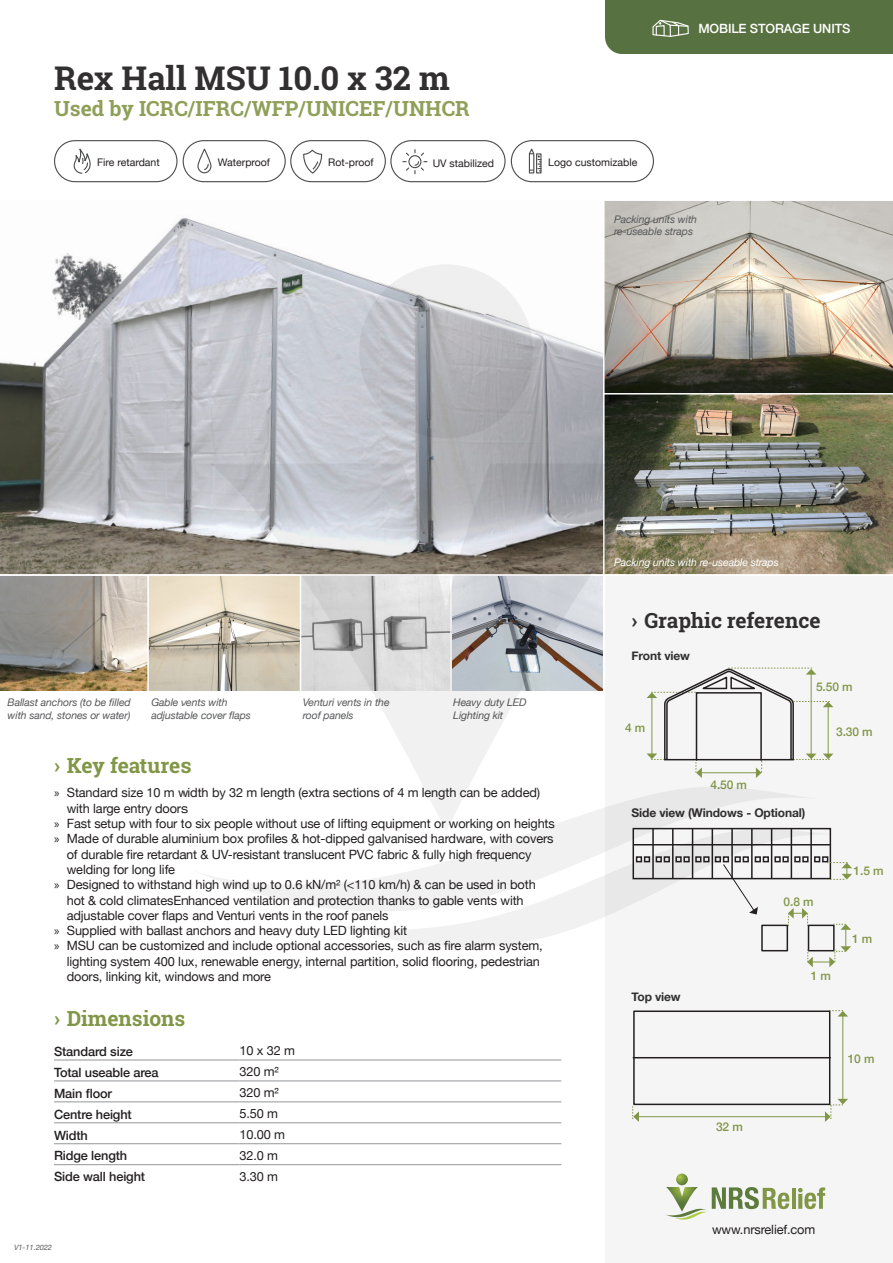
<style>
.page{position:relative;width:893px;height:1263px;background:#fff}
.page>*{position:absolute;margin:0;border:0;box-sizing:border-box;transform-origin:0 0}
.Main_title{font:700 33px "Roboto Slab";color:#312f30}
.Standard__Green_font{font:700 21px "Roboto Slab";color:#8ea058}
.t1{font:700 21px "Roboto Slab";color:#819646}
.t2{font:700 21px "Roboto Slab";color:#312f30}
.Table_text__Right_si{font:12.75px/15.3px "Helvetica Neue";letter-spacing:-.01em;color:#231f20}
.Table_text__Left_sid{font:500 12.75px "Helvetica Neue";letter-spacing:-.01em;color:#231f20}
.t3{font:500 12.75px "Helvetica Neue";letter-spacing:-.01em;color:#fff}
.Table_numbers__Cente{font:700 12px "Helvetica Neue";letter-spacing:-.01em;color:#312f30}
.Table_numbers__Cente-2{font:500 12px "Helvetica Neue";letter-spacing:-.01em;color:#819646}
.Smalltexts__Footer{font:italic 10.5px/12.6px "Helvetica Neue";letter-spacing:-.01em;color:#57585a}
.Icon_texts{font:10.5px "Helvetica Neue";color:#231f20}
.Smalltexts__Footer-2{font:italic 10.5px "Helvetica Neue";letter-spacing:-.01em;color:#fff}
.Smalltexts{font:italic 7.5px "Helvetica Neue";letter-spacing:-.01em;color:#57585a}
.s1{font-family:"Myriad Pro"}
</style>
<div class="page">
<div style="left:605px;top:0;width:288px;height:54px;background:#587140"></div>
<img style="left:0;top:576px;width:210px;height:114px">
<hr style="left:147px;top:575px;width:2px;height:118px;background:#fff">
<div style="left:605px;top:577px;width:288px;height:686px;background:#f5f5f6"></div>
<hr style="left:54px;top:1081px;width:186px;height:1px;background:#939598">
<hr style="left:240px;top:1081px;width:321px;height:1px;background:#939598">
<hr style="left:54px;top:1101px;width:186px;height:1px;background:#939598">
<hr style="left:240px;top:1101px;width:321px;height:1px;background:#939598">
<hr style="left:54px;top:1122px;width:186px;height:1px;background:#939598">
<hr style="left:240px;top:1122px;width:321px;height:1px;background:#939598">
<hr style="left:54px;top:1143px;width:186px;height:1px;background:#939598">
<hr style="left:240px;top:1143px;width:321px;height:1px;background:#939598">
<hr style="left:54px;top:1164px;width:186px;height:1px;background:#939598">
<hr style="left:240px;top:1164px;width:321px;height:1px;background:#939598">
<hr style="left:54px;top:1060px;width:186px;height:1px;background:#939598">
<hr style="left:240px;top:1060px;width:321px;height:1px;background:#939598">
<div style="left:183px;top:140px;width:103px;height:42px;border:1px solid #4b4c4d;border-radius:21px"></div>
<div style="left:197px;top:149px;width:14px;height:24px;border:1px solid #4b4c4d;border-radius:7px"></div>
<svg style="left:204px;top:163px;width:5px;height:8px"></svg>
<div style="left:290px;top:140px;width:96px;height:42px;border:1px solid #4b4c4d;border-radius:21px"></div>
<svg style="left:303px;top:149px;width:20px;height:25px"></svg>
<div style="left:390px;top:140px;width:116px;height:42px;border:1px solid #4b4c4d;border-radius:21px"></div>
<svg style="left:403px;top:150px;width:24px;height:24px"></svg>
<div style="left:511px;top:140px;width:143px;height:42px;border:1px solid #4b4c4d;border-radius:21px"></div>
<svg style="left:528px;top:148px;width:13px;height:26px"></svg>
<svg style="left:841px;top:862px;width:11px;height:18px"></svg>
<div style="left:761px;top:924px;width:27px;height:27px;border:2px solid #231f20"></div>
<svg style="left:788px;top:923px;width:63px;height:44px"></svg>
<hr style="left:843px;top:1016px;width:1px;height:84px;background:#819646">
<svg style="left:830px;top:1010px;width:18px;height:6px"></svg>
<div style="left:633px;top:1010px;width:197px;height:95px;border:2px solid #231f20"></div>
<hr style="left:633px;top:1057px;width:197px;height:1px;background:#231f20">
<hr style="left:638px;top:1116px;width:188px;height:1px;background:#819646">
<svg style="left:825px;top:1099px;width:23px;height:23px"></svg>
<svg style="left:632px;top:1106px;width:7px;height:16px"></svg>
<svg style="left:682px;top:667px;width:151px;height:111px"></svg>
<img style="left:0;top:201px;width:893px;height:373px">
<hr style="left:603px;top:393px;width:290px;height:1px;background:#fff">
<hr style="left:603px;top:201px;width:2px;height:376px;background:#fff">
<svg style="left:665px;top:1173px;width:161px;height:47px"></svg>
<svg style="left:210px;top:464px;width:472px;height:321px"></svg>
<svg style="left:359px;top:264px;width:174px;height:174px"></svg>
<svg style="left:203px;top:785px;width:603px;height:122px"></svg>
<svg style="left:323px;top:827px;width:518px;height:122px;fill:#f5f5f6"></svg>
<div style="left:54px;top:140px;width:124px;height:42px;border:1px solid #4b4c4d;border-radius:21px"></div>
<svg style="left:72px;top:140px;width:21px;height:42px"></svg>
<p class="Main_title" style="left:54px;top:55px;width:397px">Rex Hall MSU 10.0 x 32 m</p>
<p class="Standard__Green_font" style="left:54px;top:94px;width:417px">Used by ICRC/IFRC/WFP/UNICEF/UNHCR</p>
<p class="Icon_texts" style="left:97px;top:155px;width:64px">Fire retardant</p>
<p class="Icon_texts" style="left:218px;top:154px;width:54px">Waterproof</p>
<p class="Icon_texts" style="left:328px;top:155px;width:47px">Rot-proof</p>
<p class="Icon_texts" style="left:433px;top:155px;width:63px">UV stabilized</p>
<p class="Icon_texts" style="left:548px;top:155px;width:91px">Logo customizable</p>
<p class="t3" style="left:698px;top:19px;width:154px">MOBILE STORAGE UNITS</p>
<p class="Smalltexts__Footer" style="left:614px;top:213px;width:85px">Packing units with re-useable straps</p>
<p class="Smalltexts__Footer-2" style="left:614px;top:554px;width:166px">Packing units with re-useable straps</p>
<p class="Smalltexts__Footer" style="left:8px;top:697px;width:125px">Ballast anchors (to be filled with sand, stones or water)</p>
<p class="t1" style="left:54px;top:750px;width:139px">› Key features</p>
<p class="Table_text__Right_si" style="left:67px;top:786px;width:475px;text-indent:-13px"><span class="s1">»</span> Standard size 10 m width by 32 m length (extra sections of 4 m length can be added) with large entry doors</p>
<p class="Table_text__Right_si" style="left:54px;top:817px;width:502px"><span class="s1">»</span> Fast setup with four to six people without use of lifting equipment or working on heights</p>
<p class="Table_text__Right_si" style="left:67px;top:832px;width:488px;text-indent:-13px"><span class="s1">»</span> Made of durable aluminium box profiles &amp; hot-dipped galvanised hardware, with covers of durable fire retardant &amp; UV-resistant translucent PVC fabric &amp; fully high frequency welding for long life</p>
<p class="Table_text__Right_si" style="left:67px;top:878px;width:471px;text-indent:-13px"><span class="s1">»</span> Designed to withstand high wind up to 0.6 kN/m² (&lt;110 km/h) &amp; can be used in both hot &amp; cold climatesEnhanced ventilation and protection thanks to gable vents with adjustable cover flaps and Venturi vents in the roof panels</p>
<p class="Table_text__Right_si" style="left:54px;top:924px;width:355px"><span class="s1">»</span> Supplied with ballast anchors and heavy duty LED lighting kit</p>
<p class="Table_text__Right_si" style="left:67px;top:939px;width:477px;text-indent:-13px"><span class="s1">»</span> MSU can be customized and include optional accessories, such as fire alarm system, lighting system 400 lux, renewable energy, internal partition, solid flooring, pedestrian doors, linking kit, windows and more</p>
<p class="t1" style="left:54px;top:1004px;width:133px">› Dimensions</p>
<p class="Table_text__Left_sid" style="left:54px;top:1041px;width:81px">Standard size</p>
<p class="Table_text__Right_si" style="left:240px;top:1044px;width:57px">10 x 32 m</p>
<p class="Table_text__Left_sid" style="left:54px;top:1062px;width:106px">Total useable area</p>
<p class="Table_text__Right_si" style="left:240px;top:1065px;width:41px">320 m²</p>
<p class="Table_text__Left_sid" style="left:54px;top:1083px;width:60px">Main floor</p>
<p class="Table_text__Right_si" style="left:240px;top:1086px;width:41px">320 m²</p>
<p class="Table_text__Left_sid" style="left:54px;top:1104px;width:79px">Centre height</p>
<p class="Table_text__Right_si" style="left:240px;top:1107px;width:40px">5.50 m</p>
<p class="Table_text__Left_sid" style="left:54px;top:1125px;width:35px">Width</p>
<p class="Table_text__Right_si" style="left:240px;top:1128px;width:47px">10.00 m</p>
<p class="Table_text__Left_sid" style="left:54px;top:1145px;width:75px">Ridge length</p>
<p class="Table_text__Right_si" style="left:240px;top:1149px;width:40px">32.0 m</p>
<p class="Table_text__Left_sid" style="left:54px;top:1166px;width:93px">Side wall height</p>
<p class="Table_text__Right_si" style="left:240px;top:1169px;width:40px">3.30 m</p>
<p class="Smalltexts__Footer" style="left:151px;top:697px;width:101px">Gable vents with adjustable cover flaps</p>
<p class="Smalltexts__Footer" style="left:303px;top:697px;width:88px">Venturi vents in the roof panels</p>
<p class="Smalltexts__Footer" style="left:453px;top:697px;width:75px">Heavy duty LED<br>Lighting kit</p>
<p class="Smalltexts" style="left:14px;top:1242px;width:40px">V1-11.2022</p>
<p class="t2" style="left:632px;top:606px;width:190px">› Graphic reference</p>
<p class="Table_numbers__Cente" style="left:632px;top:647px;width:60px">Front view</p>
<p class="Table_numbers__Cente-2" style="left:816px;top:677px;width:38px">5.50 m</p>
<p class="Table_numbers__Cente-2" style="left:625px;top:718px;width:22px">4 m</p>
<p class="Table_numbers__Cente-2" style="left:710px;top:775px;width:38px">4.50 m</p>
<p class="Table_numbers__Cente" style="left:632px;top:803px;width:175px">Side view (Windows - Optional)</p>
<p class="Table_numbers__Cente-2" style="left:784px;top:891px;width:31px">0.8 m</p>
<p class="Table_numbers__Cente-2" style="left:836px;top:722px;width:38px">3.30 m</p>
<p class="Table_numbers__Cente-2" style="left:854px;top:861px;width:31px">1.5 m</p>
<p class="Table_numbers__Cente-2" style="left:852px;top:929px;width:22px">1 m</p>
<p class="Table_numbers__Cente" style="left:632px;top:988px;width:51px">Top view</p>
<p class="Table_numbers__Cente-2" style="left:716px;top:1117px;width:28px">32 m</p>
<p class="Table_numbers__Cente-2" style="left:811px;top:966px;width:22px">1 m</p>
<p class="Table_numbers__Cente-2" style="left:848px;top:1049px;width:28px">10 m</p>
<p class="Table_text__Right_si" style="left:712px;top:1222px;width:105px">www.nrsrelief.com</p>
</div>
